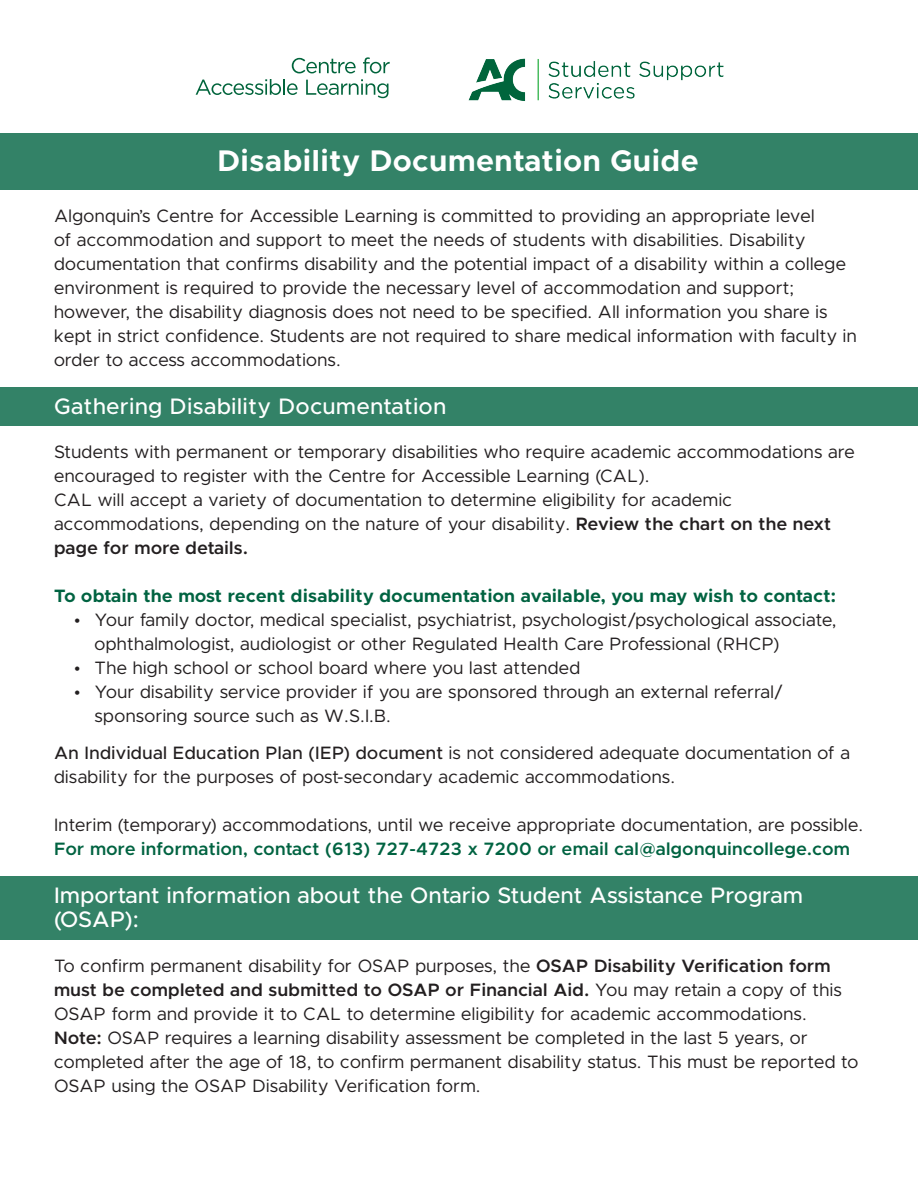
<style>
.page{position:relative;width:918px;height:1188px;background:#fff}
.page>*{position:absolute;margin:0;border:0;box-sizing:border-box;transform-origin:0 0}
.t1{font:700 30px "Metropolis";letter-spacing:.03em;color:#fff}
.t2{font:500 22.5px/24px "Metropolis";letter-spacing:.025em;color:#fff}
.t3{font:18px/24px "Metropolis";letter-spacing:.025em;color:#231f20}
.t4{font:700 18px "Metropolis";letter-spacing:.025em;color:#006341}
.s1{font-weight:600}
.s2{font-weight:500}
.s3{font-weight:600;color:#006341}
</style>
<div class="page">
<div style="left:0;top:876px;width:918px;height:64px;background:#338267"></div>
<div style="left:0;top:388px;width:918px;height:38px;background:#338267"></div>
<img style="left:468px;top:58px;width:256px;height:43px">
<svg style="left:292px;top:58px;width:64px;height:15px"></svg>
<svg style="left:363px;top:57px;width:27px;height:16px"></svg>
<svg style="left:196px;top:79px;width:102px;height:16px"></svg>
<svg style="left:306px;top:79px;width:83px;height:19px"></svg>
<div style="left:0;top:133px;width:918px;height:57px;background:#338267"></div>
<p class="t1" style="left:218px;top:142px;width:482px">Disability Documentation Guide</p>
<p class="t3" style="left:54px;top:203px;width:804px">Algonquin’s Centre for Accessible Learning is committed to providing an appropriate level<br>of accommodation and support to meet the needs of students with disabilities. Disability documentation that confirms disability and the potential impact of a disability within a college environment is required to provide the necessary level of accommodation and support; however, the disability diagnosis does not need to be specified. All information you share is kept in strict confidence. Students are not required to share medical information with faculty in order to access accommodations.</p>
<p class="t2" style="left:54px;top:394px;width:394px">Gathering Disability Documentation</p>
<p class="t3" style="left:54px;top:440px;width:802px">Students with permanent or temporary disabilities who require academic accommodations are encouraged to register with the Centre for Accessible Learning (CAL).</p>
<p class="t3" style="left:54px;top:488px;width:779px">CAL will accept a variety of documentation to determine eligibility for academic accommodations, depending on the nature of your disability. <span class="s1">Review the chart on the next page for more details.</span></p>
<p class="t4" style="left:54px;top:584px;width:784px">To obtain the most recent disability documentation available, you may wish to contact:</p>
<p class="t3" style="left:94px;top:608px;width:743px;text-indent:-20px">• Your family doctor, medical specialist, psychiatrist, psychologist/psychological associate, ophthalmologist, audiologist or other Regulated Health Care Professional (RHCP)</p>
<p class="t3" style="left:74px;top:656px;width:508px">• The high school or school board where you last attended</p>
<p class="t3" style="left:94px;top:680px;width:690px;text-indent:-20px">• Your disability service provider if you are sponsored through an external referral/ sponsoring source such as W.S.I.B.</p>
<p class="t3" style="left:54px;top:741px;width:797px"><span class="s2">An Individual Education Plan (IEP) document</span> is not considered adequate documentation of a disability for the purposes of post-secondary academic accommodations.</p>
<p class="t3" style="left:54px;top:813px;width:810px">Interim (temporary) accommodations, until we receive appropriate documentation, are possible.<br><span class="s3">For more information, contact (613) 727-4723 x 7200 or email cal@algonquincollege.com</span></p>
<p class="t2" style="left:54px;top:884px;width:750px">Important information about the Ontario Student Assistance Program (OSAP):</p>
<p class="t3" style="left:54px;top:953px;width:789px">To confirm permanent disability for OSAP purposes, the <span class="s1">OSAP Disability Verification form must be completed and submitted to OSAP or Financial Aid.</span> You may retain a copy of this<br>OSAP form and provide it to CAL to determine eligibility for academic accommodations.</p>
<p class="t3" style="left:54px;top:1025px;width:806px"><span class="s1">Note:</span> OSAP requires a learning disability assessment be completed in the last 5 years, or completed after the age of 18, to confirm permanent disability status. This must be reported to<br>OSAP using the OSAP Disability Verification form.</p>
</div>
